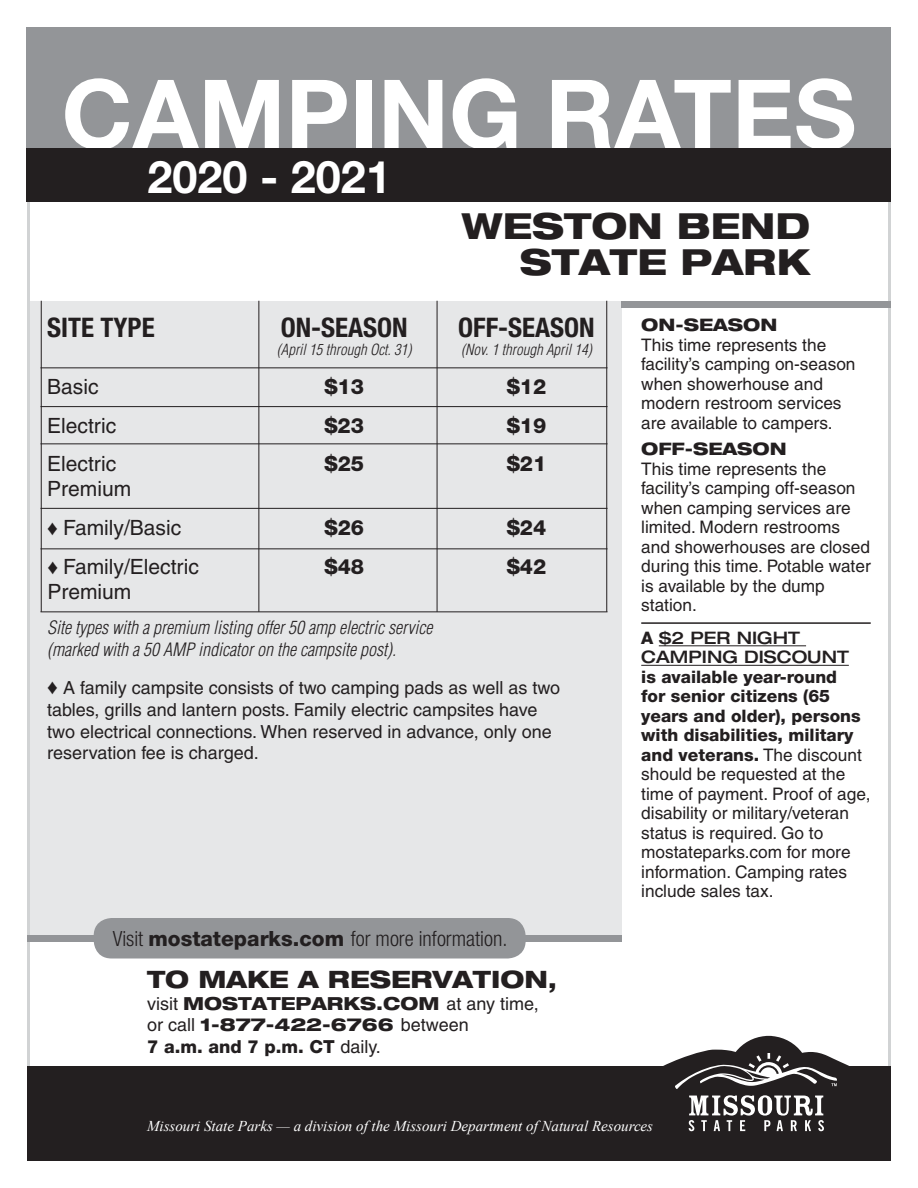
<style>
.page{position:relative;width:918px;height:1188px;background:#fff}
.page>*{position:absolute;margin:0;border:0;box-sizing:border-box;transform-origin:0 0}
.t1{font:700 96px "Helvetica Neue LT Std";color:#fff}
.t2{font:700 45px "Helvetica Neue LT Std";color:#fff}
.t3{font:800 expanded 36px/36px "Helvetica Neue";color:#231f20;text-align:right}
.t4{font:700 condensed 27px "Helvetica Neue LT Std";color:#231f20}
.t5{font:800 expanded 24px "Helvetica Neue";color:#231f20}
.t6{font:21px/38.7px "Helvetica";color:#231f20}
.t7{font:300 condensed 21px "Helvetica Neue LT Std";color:#231f20}
.t8{font:800 21px "Helvetica Neue LT Std";color:#231f20}
.t9{font:18px/21.6px "Helvetica";color:#231f20}
.t10{font:italic 300 condensed 18px/21.6px "Helvetica LT Std";color:#231f20}
.t11{font:800 expanded 18px/21.6px "Helvetica Neue";color:#231f20}
.t12{font:800 18px "Helvetica Neue LT Std";color:#231f20}
.t13{font:17.25px/19.5px "Helvetica";color:#231f20}
.t14{font:800 17.25px/19.5px "Helvetica Neue LT Std";color:#231f20}
.t15{font:500 expanded 17.25px/19.5px "Helvetica Neue";color:#231f20}
.t16{font:800 expanded 17.25px "Helvetica Neue";color:#231f20}
.t17{font:italic 15px "Times New Roman";color:#fff}
.t18{font:italic 300 condensed 15px "Helvetica LT Std";color:#231f20}
.s1{font-family:"Times New Roman"}
.s2{font-family:"Times New Roman";font-size:21px}
.s3{font-weight:800;font-stretch:normal}
.s4{font-family:"Helvetica";font-weight:400;font-stretch:normal}
.s5{font-family:"Helvetica";font-weight:400}
.s6{font-family:"Helvetica Neue LT Std";font-weight:800;font-stretch:normal}
</style>
<div class="page">
<div style="left:27px;top:301px;width:594px;height:637px;background:#e6e7e8"></div>
<div style="left:27px;top:27px;width:864px;height:121px;background:#939598"></div>
<div style="left:621px;top:301px;width:270px;height:7px;background:#939598"></div>
<div style="left:27px;top:935px;width:594px;height:7px;background:#939598"></div>
<div style="left:27px;top:148px;width:864px;height:54px;background:#231f20"></div>
<div style="left:27px;top:1066px;width:864px;height:95px;background:#231f20"></div>
<svg style="left:663px;top:1036px;width:186px;height:96px"></svg>
<div style="left:94px;top:918px;width:432px;height:40px;background:#939598;border-radius:18px"></div>
<hr style="left:41px;top:406px;width:567px;height:1px;background:#231f20">
<hr style="left:41px;top:443px;width:567px;height:1px;background:#231f20">
<hr style="left:41px;top:508px;width:567px;height:1px;background:#231f20">
<hr style="left:41px;top:548px;width:567px;height:1px;background:#231f20">
<hr style="left:41px;top:611px;width:567px;height:1px;background:#231f20">
<hr style="left:41px;top:367px;width:567px;height:1px;background:#231f20">
<hr style="left:641px;top:622px;width:230px;height:2px;background:#231f20">
<hr style="left:659px;top:645px;width:147px;height:1px;background:#231f20">
<hr style="left:641px;top:665px;width:208px;height:1px;background:#231f20">
<hr style="left:437px;top:301px;width:1px;height:311px;background:#231f20">
<hr style="left:258px;top:301px;width:1px;height:311px;background:#231f20">
<hr style="left:41px;top:301px;width:1px;height:311px;background:#231f20">
<hr style="left:606px;top:301px;width:1px;height:311px;background:#231f20">
<h1 class="t1" style="left:62px;top:55px;width:796px">CAMPING RATES</h1>
<h2 class="t2" style="left:148px;top:149px;width:245px">2020 - 2021</h2>
<h3 class="t3" style="left:461px;top:207px;width:350px">WESTON BEND<br>STATE PARK</h3>
<h3 class="t4" style="left:47px;top:311px;width:109px">SITE TYPE</h3>
<h3 class="t4" style="left:281px;top:311px;width:129px">ON-SEASON</h3>
<h3 class="t4" style="left:458px;top:311px;width:138px">OFF-SEASON</h3>
<p class="t18" style="left:277px;top:340px;width:136px">(April 15 through Oct. 31)</p>
<p class="t18" style="left:461px;top:340px;width:132px">(Nov. 1 through April 14)</p>
<p class="t6" style="left:47px;top:367px;width:53px">Basic</p>
<p class="t8" style="left:324px;top:374px;width:41px">$13</p>
<p class="t8" style="left:507px;top:374px;width:41px">$12</p>
<p class="t6" style="left:47px;top:406px;width:71px">Electric</p>
<p class="t8" style="left:324px;top:413px;width:41px">$23</p>
<p class="t8" style="left:507px;top:413px;width:41px">$19</p>
<p class="t6" style="left:47px;top:445px;width:71px">Electric</p>
<p class="t8" style="left:324px;top:451px;width:41px">$25</p>
<p class="t8" style="left:507px;top:451px;width:41px">$21</p>
<p class="t6" style="left:47px;top:470px;width:135px">Premium<br><span class="s1">♦</span> Family/Basic</p>
<p class="t8" style="left:324px;top:515px;width:41px">$26</p>
<p class="t8" style="left:507px;top:515px;width:41px">$24</p>
<p class="t6" style="left:47px;top:547px;width:153px"><span class="s1">♦</span> Family/Electric</p>
<p class="t8" style="left:324px;top:554px;width:41px">$48</p>
<p class="t8" style="left:507px;top:554px;width:41px">$42</p>
<p class="t6" style="left:47px;top:572px;width:85px">Premium</p>
<p class="t10" style="left:47px;top:617px;width:387px">Site types with a premium listing offer 50 amp electric service (marked with a 50 AMP indicator on the campsite post).</p>
<p class="t9" style="left:47px;top:677px;width:515px"><span class="s2">♦</span> A family campsite consists of two camping pads as well as two tables, grills and lantern posts. Family electric campsites have two electrical connections. When reserved in advance, only one reservation fee is charged.</p>
<p class="t7" style="left:113px;top:926px;width:396px">Visit <span class="s3">mostateparks.com</span> for more information.</p>
<h3 class="t5" style="left:147px;top:964px;width:412px">TO MAKE A RESERVATION,</h3>
<p class="t11" style="left:147px;top:992px;width:393px"><span class="s4">visit</span> MOSTATEPARKS.COM <span class="s4">at any time, or call</span> 1-877-422-6766 <span class="s4">between</span></p>
<p class="t12" style="left:147px;top:1036px;width:235px">7 a.m. and 7 p.m. CT <span class="s5">daily.</span></p>
<p class="t16" style="left:641px;top:314px;width:138px">ON-SEASON</p>
<p class="t13" style="left:641px;top:335px;width:216px">This time represents the facility’s camping on-season when showerhouse and modern restroom services are available to campers.</p>
<p class="t16" style="left:641px;top:438px;width:147px">OFF-SEASON</p>
<p class="t13" style="left:641px;top:459px;width:231px">This time represents the facility’s camping off-season when camping services are limited. Modern restrooms and showerhouses are closed during this time. Potable water is available by the dump station.</p>
<p class="t15" style="left:641px;top:628px;width:209px"><span class="s6">A</span> $2 PER NIGHT<br>CAMPING DISCOUNT</p>
<p class="t14" style="left:641px;top:667px;width:222px">is available year-round for senior citizens (65 years and older), persons with disabilities, military and veterans. <span class="s5">The discount</span></p>
<p class="t13" style="left:641px;top:765px;width:231px">should be requested at the time of payment. Proof of age, disability or military/veteran status is required. Go to mostateparks.com for more information. Camping rates include sales tax.</p>
<p class="t17" style="left:147px;top:1116px;width:508px">Missouri State Parks — a division of the Missouri Department of Natural Resources</p>
</div>
